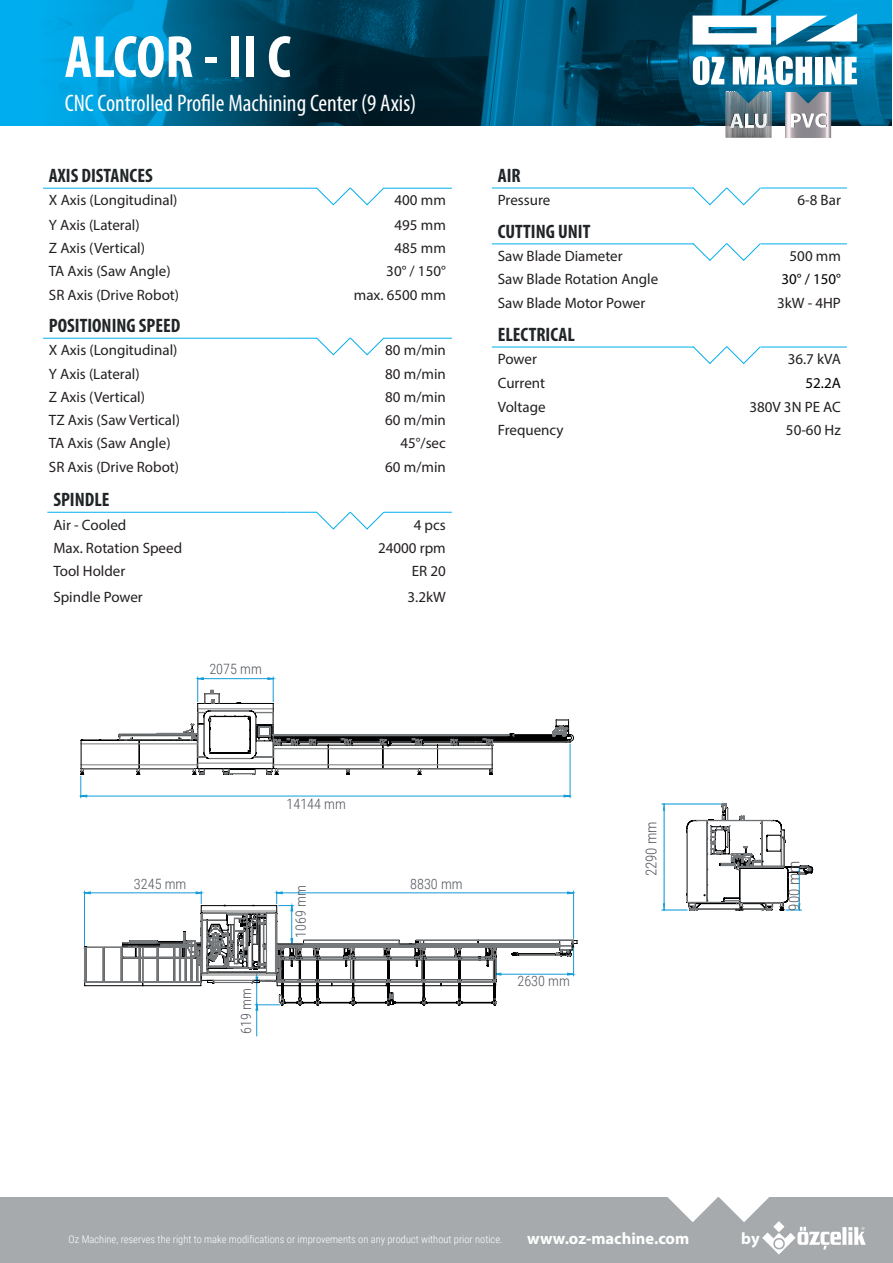
<style>
.page{position:relative;width:893px;height:1263px;background:#fff}
.page>*{position:absolute;margin:0;border:0;box-sizing:border-box;transform-origin:0 0}
.t1{font:700 condensed 60px "Myriad Pro";color:#fff}
.t2{font:condensed 24px "Myriad Pro";color:#fff}
.t3{font:700 condensed 19.5px "Myriad Pro";color:#212527}
.t4{font:700 16.5px "Myriad Pro";color:#fff}
.t5{font:15px "Myriad Pro";color:#231f20}
.t6{font:15px "Myriad Pro";color:#000}
.t7{font:300 15px "Roboto Condensed";color:#51545c}
.t8{font:300 14.25px "Roboto Condensed";color:#51545c}
.t9{font:300 10.5px "Roboto Condensed";color:#fff}
.s1{font-size:16.05px}
</style>
<div class="page">
<svg style="left:0;top:0;width:892px;height:126px;background:#005a7d"></svg>
<div style="left:0;top:1197px;width:893px;height:66px;background:#a7aaac"></div>
<svg style="left:667px;top:1197px;width:199px;height:57px"></svg>
<svg style="left:693px;top:56px;width:31px;height:29px"></svg>
<svg style="left:733px;top:56px;width:79px;height:29px"></svg>
<div style="left:815px;top:57px;width:7px;height:27px;background:#fff"></div>
<svg style="left:825px;top:57px;width:32px;height:27px"></svg>
<svg style="left:693px;top:14px;width:164px;height:31px"></svg>
<img style="left:785px;top:92px;width:46px;height:46px">
<img style="left:725px;top:105px;width:1px;height:33px">
<svg style="left:791px;top:113px;width:36px;height:15px"></svg>
<svg style="left:726px;top:92px;width:46px;height:46px;background:#71858e"></svg>
<img style="left:745px;top:114px;width:22px;height:14px">
<hr style="left:43px;top:188px;width:243px;height:1px;background:#00aeef">
<hr style="left:286px;top:188px;width:166px;height:1px;background:#00aeef">
<hr style="left:43px;top:338px;width:243px;height:1px;background:#00aeef">
<hr style="left:286px;top:338px;width:166px;height:1px;background:#00aeef">
<hr style="left:492px;top:188px;width:211px;height:1px;background:#00aeef">
<hr style="left:703px;top:188px;width:144px;height:1px;background:#00aeef">
<hr style="left:492px;top:243px;width:211px;height:1px;background:#00aeef">
<hr style="left:703px;top:243px;width:144px;height:1px;background:#00aeef">
<hr style="left:492px;top:347px;width:211px;height:1px;background:#00aeef">
<hr style="left:703px;top:347px;width:144px;height:1px;background:#00aeef">
<svg style="left:315px;top:187px;width:70px;height:19px"></svg>
<svg style="left:315px;top:337px;width:70px;height:19px"></svg>
<svg style="left:692px;top:187px;width:70px;height:19px"></svg>
<svg style="left:692px;top:346px;width:70px;height:18px"></svg>
<svg style="left:692px;top:243px;width:70px;height:18px"></svg>
<hr style="left:47px;top:512px;width:240px;height:1px;background:#00aeef">
<hr style="left:287px;top:512px;width:165px;height:1px;background:#00aeef">
<svg style="left:315px;top:511px;width:70px;height:19px"></svg>
<svg style="left:662px;top:803px;width:152px;height:108px"></svg>
<hr style="left:256px;top:1005px;width:1px;height:31px;background:#139cd9">
<svg style="left:83px;top:891px;width:491px;height:119px"></svg>
<svg style="left:84px;top:910px;width:490px;height:95px"></svg>
<svg style="left:80px;top:677px;width:494px;height:121px"></svg>
<h1 class="t1" style="left:65px;top:19px;width:228px">ALCOR - II C</h1>
<h2 class="t2" style="left:65px;top:88px;width:353px">CNC Controlled Profile Machining Center (9 Axis)</h2>
<h3 class="t3" style="left:49px;top:163px;width:105px">AXIS DISTANCES</h3>
<p class="t5" style="left:49px;top:191px;width:130px">X Axis (Longitudinal)</p>
<p class="t5" style="left:395px;top:191px;width:53px">400 mm</p>
<p class="t5" style="left:49px;top:216px;width:92px">Y Axis (Lateral)</p>
<p class="t5" style="left:395px;top:216px;width:53px">495 mm</p>
<p class="t5" style="left:49px;top:239px;width:98px">Z Axis (Vertical)</p>
<p class="t5" style="left:395px;top:239px;width:53px">485 mm</p>
<p class="t5" style="left:49px;top:262px;width:123px">TA Axis (Saw Angle)</p>
<p class="t5" style="left:386px;top:262px;width:61px">30° / 150°</p>
<p class="t5" style="left:49px;top:285px;width:132px">SR Axis (Drive Robot)</p>
<p class="t5" style="left:354px;top:285px;width:93px">max. 6500 mm</p>
<h3 class="t3" style="left:49px;top:313px;width:133px">POSITIONING SPEED</h3>
<p class="t5" style="left:49px;top:341px;width:130px">X Axis (Longitudinal)</p>
<p class="t5" style="left:385px;top:341px;width:62px">80 m/min</p>
<p class="t5" style="left:49px;top:364px;width:92px">Y Axis (Lateral)</p>
<p class="t5" style="left:385px;top:364px;width:62px">80 m/min</p>
<p class="t5" style="left:49px;top:388px;width:98px">Z Axis (Vertical)</p>
<p class="t5" style="left:385px;top:388px;width:62px">80 m/min</p>
<p class="t5" style="left:49px;top:411px;width:133px">TZ Axis (Saw Vertical)</p>
<p class="t5" style="left:385px;top:411px;width:62px">60 m/min</p>
<p class="t5" style="left:49px;top:434px;width:123px">TA Axis (Saw Angle)</p>
<p class="t5" style="left:400px;top:434px;width:47px">45°/sec</p>
<p class="t5" style="left:49px;top:457px;width:132px">SR Axis (Drive Robot)</p>
<p class="t5" style="left:385px;top:457px;width:62px">60 m/min</p>
<h3 class="t3" style="left:53px;top:488px;width:58px">SPINDLE</h3>
<p class="t5" style="left:53px;top:515px;width:75px">Air - Cooled</p>
<p class="t5" style="left:414px;top:515px;width:34px">4 pcs</p>
<p class="t5" style="left:53px;top:538px;width:130px">Max. Rotation Speed</p>
<p class="t5" style="left:378px;top:538px;width:69px">24000 rpm</p>
<p class="t5" style="left:53px;top:562px;width:74px">Tool Holder</p>
<p class="t5" style="left:412px;top:562px;width:36px">ER 20</p>
<p class="t5" style="left:53px;top:588px;width:91px">Spindle Power</p>
<p class="t5" style="left:408px;top:588px;width:40px">3.2kW</p>
<p class="t8" style="left:209px;top:659px;width:54px">2075 mm</p>
<h3 class="t3" style="left:498px;top:163px;width:24px">AIR</h3>
<p class="t5" style="left:498px;top:191px;width:54px">Pressure</p>
<p class="t5" style="left:797px;top:191px;width:45px">6-8 Bar</p>
<h3 class="t3" style="left:498px;top:219px;width:94px">CUTTING UNIT</h3>
<p class="t5" style="left:498px;top:247px;width:126px">Saw Blade Diameter</p>
<p class="t5" style="left:790px;top:247px;width:53px">500 mm</p>
<p class="t5" style="left:498px;top:270px;width:162px">Saw Blade Rotation Angle</p>
<p class="t6" style="left:781px;top:270px;width:61px">30° / 150°</p>
<p class="t5" style="left:498px;top:294px;width:149px">Saw Blade Motor Power</p>
<p class="t5" style="left:777px;top:294px;width:65px">3kW - 4HP</p>
<h3 class="t3" style="left:498px;top:322px;width:78px">ELECTRICAL</h3>
<p class="t5" style="left:498px;top:350px;width:41px">Power</p>
<p class="t5" style="left:788px;top:350px;width:55px">36.7 kVA</p>
<p class="t5" style="left:498px;top:373px;width:49px">Current</p>
<p class="t6" style="left:805px;top:373px;width:37px">52.2A</p>
<p class="t5" style="left:498px;top:398px;width:49px">Voltage</p>
<p class="t5" style="left:749px;top:398px;width:93px">380V 3N PE AC</p>
<p class="t5" style="left:498px;top:421px;width:67px">Frequency</p>
<p class="t5" style="left:786px;top:421px;width:56px">50-60 Hz</p>
<p class="t8" style="left:287px;top:793px;width:61px">14144 mm</p>
<p class="t8" style="left:134px;top:874px;width:54px">3245 mm</p>
<p class="t8" style="left:410px;top:874px;width:54px">8830 mm</p>
<p class="t8" style="left:291px;top:937px;width:54px;rotate:-90deg">1069 mm</p>
<p class="t8" style="left:236px;top:1034px;width:47px;rotate:-90deg">619 mm</p>
<p class="t8" style="left:517px;top:971px;width:54px">2630 mm</p>
<p class="t7" style="left:640px;top:876px;width:57px;rotate:-90deg">2290 mm</p>
<p class="t7" style="left:784px;top:910px;width:51px;rotate:-90deg">900 <span class="s1">mm</span></p>
<p class="t9" style="left:69px;top:1232px;width:436px">Oz Machine, reserves the right to make modifications or improvements on any product without prior notice.</p>
<p class="t4" style="left:527px;top:1228px;width:164px">www.oz-machine.com</p>
<p class="t4" style="left:741px;top:1228px;width:20px">by</p>
</div>
